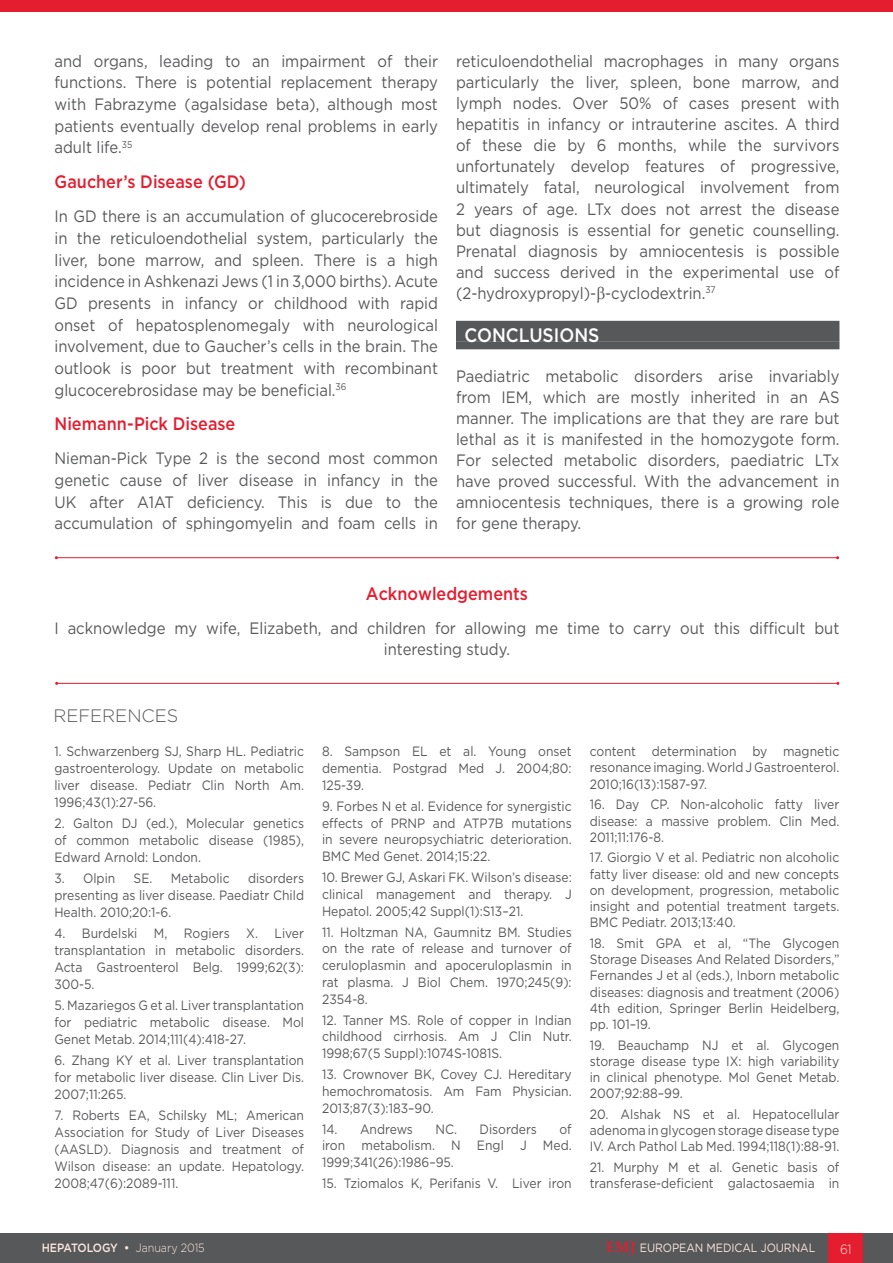
<style>
.page{position:relative;width:893px;height:1263px;background:#fff}
.page>*{position:absolute;margin:0;border:0;box-sizing:border-box;transform-origin:0 0}
.HEADING_1{font:500 19.5px "Gotham";color:#fff;scale:.9 1}
.TEXT_BODY{font:500 18px "Gotham";color:#e41d2f;scale:.9 1}
.REFERENCES_TITLE{font:300 18px "Gotham";color:#57585a}
.TEXT_BODY-2{font:16.5px/21.1px "Gotham";color:#57585a;text-align:justify;scale:.9 1}
.REFERECES_BODY{font:13.5px/16.2px "Gotham";color:#57585a;text-align:justify;scale:.9 1}
.t1{font:300 13.5px "Gotham";color:#fce7de;scale:.9 1}
.t2{font:12px "Gotham";letter-spacing:-.005em;color:#fce7de;scale:.9 1}
.t3{font:500 12px "Gotham";letter-spacing:-.035em;color:#fce7de;scale:.9 1}
.s1{font-weight:300}
.s2{font-family:"Palatino Linotype";font-weight:700;font-size:15px;color:#e41d2f}
</style>
<div class="page">
<div style="left:0;top:1233px;width:893px;height:30px;background:#57585a"></div>
<div style="left:829px;top:1233px;width:34px;height:30px;background:#e41d2f"></div>
<div style="left:0;top:0;width:893px;height:11px;background:#e41d2f"></div>
<hr style="left:56px;top:557px;width:782px;height:1px;background:#e41d2f">
<hr style="left:57px;top:683px;width:781px;height:1px;background:#e41d2f">
<div style="left:456px;top:321px;width:383px;height:21px;background:#57585a"></div>
<div style="left:456px;top:342px;width:383px;height:7px;background:#57585a"></div>
<p class="TEXT_BODY-2" style="left:55px;top:50px;width:428px;line-height:21.6px">and organs, leading to an impairment of their functions. There is potential replacement therapy with Fabrazyme (agalsidase beta), although most patients eventually develop renal problems in early adult life.<sup>35</sup></p>
<p class="TEXT_BODY" style="left:55px;top:170px;width:214px">Gaucher’s Disease (GD)</p>
<p class="TEXT_BODY-2" style="left:55px;top:205px;width:428px;line-height:21.6px">In GD there is an accumulation of glucocerebroside in the reticuloendothelial system, particularly the liver, bone marrow, and spleen. There is a high incidence in Ashkenazi Jews (1 in 3,000 births). Acute GD presents in infancy or childhood with rapid onset of hepatosplenomegaly with neurological involvement, due to Gaucher’s cells in the brain. The outlook is poor but treatment with recombinant glucocerebrosidase may be beneficial.<sup>36</sup></p>
<p class="TEXT_BODY" style="left:55px;top:412px;width:203px">Niemann-Pick Disease</p>
<p class="TEXT_BODY-2" style="left:55px;top:447px;width:428px;line-height:21.6px">Nieman-Pick Type 2 is the second most common genetic cause of liver disease in infancy in the UK after A1AT deficiency. This is due to the accumulation of sphingomyelin and foam cells in</p>
<p class="TEXT_BODY-2" style="left:456px;top:50px;width:428px">reticuloendothelial macrophages in many organs particularly the liver, spleen, bone marrow, and lymph nodes. Over 50% of cases present with hepatitis in infancy or intrauterine ascites. A third of these die by 6 months, while the survivors unfortunately develop features of progressive, ultimately fatal, neurological involvement from 2 years of age. LTx does not arrest the disease but diagnosis is essential for genetic counselling.<br>Prenatal diagnosis by amniocentesis is possible and success derived in the experimental use of (2-hydroxypropyl)- -cyclodextrin.<sup>37</sup></p>
<p class="HEADING_1" style="left:464px;top:322px;width:151px">CONCLUSIONS</p>
<p class="TEXT_BODY-2" style="left:456px;top:365px;width:428px">Paediatric metabolic disorders arise invariably from IEM, which are mostly inherited in an AS manner. The implications are that they are rare but lethal as it is manifested in the homozygote form.<br>For selected metabolic disorders, paediatric LTx have proved successful. With the advancement in amniocentesis techniques, there is a growing role for gene therapy.</p>
<p class="TEXT_BODY" style="left:366px;top:582px;width:182px">Acknowledgements</p>
<p class="TEXT_BODY-2" style="left:54px;top:617px;width:874px;text-align:center">I acknowledge my wife, Elizabeth, and children for allowing me time to carry out this difficult but interesting study.</p>
<p class="REFERENCES_TITLE" style="left:53px;top:704px;width:127px">REFERENCES</p>
<p class="REFERECES_BODY" style="left:54px;top:743px;width:279px;line-height:17px">1. Schwarzenberg SJ, Sharp HL. Pediatric gastroenterology. Update on metabolic liver disease. Pediatr Clin North Am.<br>1996;43(1):27-56.</p>
<p class="REFERECES_BODY" style="left:54px;top:815px;width:279px;line-height:17px">2. Galton DJ (ed.), Molecular genetics of common metabolic disease (1985), Edward Arnold: London.</p>
<p class="REFERECES_BODY" style="left:54px;top:870px;width:69px">3. Olpin</p>
<p class="REFERECES_BODY" style="left:134px;top:870px;width:108px">SE. Metabolic</p>
<p class="REFERECES_BODY" style="left:54px;top:870px;width:279px;line-height:17px;text-indent:194px">disorders presenting as liver disease. Paediatr Child Health. 2010;20:1-6.</p>
<p class="REFERECES_BODY" style="left:54px;top:925px;width:279px;line-height:17px">4. Burdelski M, Rogiers X. Liver transplantation in metabolic disorders.<br>Acta Gastroenterol Belg. 1999;62(3):<br>300-5.</p>
<p class="REFERECES_BODY" style="left:54px;top:997px;width:279px;line-height:17px">5. Mazariegos G et al. Liver transplantation for pediatric metabolic disease. Mol Genet Metab. 2014;111(4):418-27.</p>
<p class="REFERECES_BODY" style="left:54px;top:1052px;width:279px;line-height:17px">6. Zhang KY et al. Liver transplantation for metabolic liver disease. Clin Liver Dis.<br>2007;11:265.</p>
<p class="REFERECES_BODY" style="left:54px;top:1107px;width:279px;line-height:17px">7. Roberts EA, Schilsky ML; American Association for Study of Liver Diseases (AASLD). Diagnosis and treatment of Wilson disease: an update. Hepatology.<br>2008;47(6):2089-111.</p>
<p class="REFERECES_BODY" style="left:322px;top:743px;width:279px;line-height:16.8px">8. Sampson EL et al. Young onset dementia. Postgrad Med J. 2004;80:<br>125-39.</p>
<p class="REFERECES_BODY" style="left:322px;top:797px;width:279px;line-height:16.8px">9. Forbes N et al. Evidence for synergistic effects of PRNP and ATP7B mutations in severe neuropsychiatric deterioration.<br>BMC Med Genet. 2014;15:22.</p>
<p class="REFERECES_BODY" style="left:322px;top:868px;width:279px;line-height:16.8px">10. Brewer GJ, Askari FK. Wilson’s disease: clinical management and therapy. J Hepatol. 2005;42 Suppl(1):S13–21.</p>
<p class="REFERECES_BODY" style="left:322px;top:923px;width:279px;line-height:16.8px">11. Holtzman NA, Gaumnitz BM. Studies on the rate of release and turnover of ceruloplasmin and apoceruloplasmin in rat plasma. J Biol Chem. 1970;245(9):<br>2354-8.</p>
<p class="REFERECES_BODY" style="left:322px;top:1011px;width:279px;line-height:16.8px">12. Tanner MS. Role of copper in Indian childhood cirrhosis. Am J Clin Nutr.<br>1998;67(5 Suppl):1074S-1081S.</p>
<p class="REFERECES_BODY" style="left:322px;top:1066px;width:279px;line-height:16.8px">13. Crownover BK, Covey CJ. Hereditary hemochromatosis. Am Fam Physician.<br>2013;87(3):183–90.</p>
<p class="REFERECES_BODY" style="left:322px;top:1120px;width:103px">14. Andrews</p>
<p class="REFERECES_BODY" style="left:435px;top:1120px;width:114px">NC. Disorders</p>
<p class="REFERECES_BODY" style="left:322px;top:1120px;width:279px;line-height:16.8px;text-indent:237px">of iron metabolism. N Engl J Med.<br>1999;341(26):1986–95.</p>
<p class="REFERECES_BODY" style="left:322px;top:1175px;width:279px">15. Tziomalos K, Perifanis V. Liver iron</p>
<p class="REFERECES_BODY" style="left:590px;top:743px;width:279px">content determination by magnetic resonance imaging. World J Gastroenterol.<br>2010;16(13):1587-97.</p>
<p class="REFERECES_BODY" style="left:590px;top:796px;width:279px">16. Day CP. Non-alcoholic fatty liver disease: a massive problem. Clin Med.<br>2011;11:176-8.</p>
<p class="REFERECES_BODY" style="left:590px;top:849px;width:279px">17. Giorgio V et al. Pediatric non alcoholic fatty liver disease: old and new concepts on development, progression, metabolic insight and potential treatment targets.<br>BMC Pediatr. 2013;13:40.</p>
<p class="REFERECES_BODY" style="left:590px;top:935px;width:279px">18. Smit GPA et al, “The Glycogen Storage Diseases And Related Disorders,” Fernandes J et al (eds.), Inborn metabolic diseases: diagnosis and treatment (2006)<br>4th edition, Springer Berlin Heidelberg, pp. 101–19.</p>
<p class="REFERECES_BODY" style="left:590px;top:1036px;width:279px">19. Beauchamp NJ et al. Glycogen storage disease type IX: high variability in clinical phenotype. Mol Genet Metab.<br>2007;92:88–99.</p>
<p class="REFERECES_BODY" style="left:590px;top:1106px;width:279px">20. Alshak NS et al. Hepatocellular adenoma in glycogen storage disease type IV. Arch Pathol Lab Med. 1994;118(1):88-91.</p>
<p class="REFERECES_BODY" style="left:590px;top:1159px;width:279px">21. Murphy M et al. Genetic basis of transferase-deficient galactosaemia in</p>
<p class="t3" style="left:42px;top:1240px;width:183px">HEPATOLOGY • <span class="s1">January 2015</span></p>
<p class="t2" style="left:606px;top:1240px;width:234px"><span class="s2">EMJ</span> EUROPEAN MEDICAL JOURNAL</p>
<p class="t1" style="left:840px;top:1240px;width:14px">61</p>
</div>
